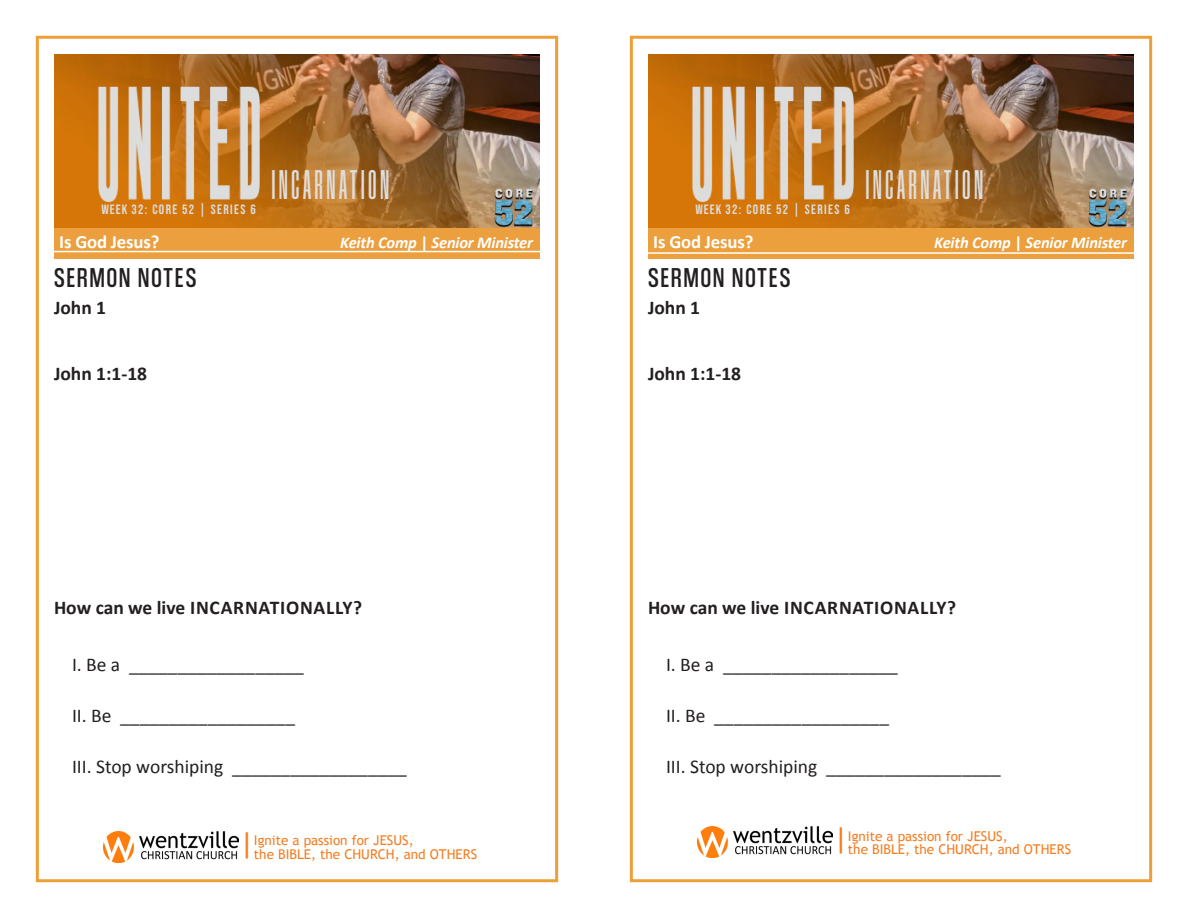
<style>
.page{position:relative;width:1188px;height:918px;background:#fff}
.page>*{position:absolute;margin:0;border:0;box-sizing:border-box;transform-origin:0 0}
.t1{font:43.5px "Coolvetica Crammed Rg";letter-spacing:.09em;color:#dedede}
.t2{font:29.55px "Calibri";color:#f47d21}
.t3{font:28.5px "Coolvetica Condensed Rg";letter-spacing:.075em;color:#231f20}
.t4{font:19.5px "Calibri";color:#231f20}
.t5{font:700 19.5px "Calibri";letter-spacing:.04em;color:#231f20}
.t6{font:700 19.5px "Calibri";color:#231f20}
.t7{font:700 18.75px "Calibri";letter-spacing:-.01em;color:#fff}
.t8{font:italic 700 16.5px "Calibri";letter-spacing:-.01em;color:#fff}
.t9{font:13.5px "Trebuchet MS";color:#f47d21}
.t10{font:13.5px "Bebas Neue";letter-spacing:.1em;color:#ddddde}
.s1{font-style:normal}
</style>
<div class="page">
<div style="left:630px;top:36px;width:522px;height:846px;border:3px solid #ed9f38"></div>
<div style="left:36px;top:36px;width:522px;height:846px;border:3px solid #ed9f38"></div>
<img style="left:54px;top:54px;width:486px;height:175px">
<div style="left:54px;top:229px;width:486px;height:30px;background:#ec9f3f"></div>
<img style="left:104px;top:831px;width:135px;height:31px">
<img style="left:698px;top:827px;width:135px;height:31px">
<hr style="left:50px;top:251px;width:490px;height:1px;background:#fff">
<img style="left:648px;top:54px;width:486px;height:175px">
<div style="left:648px;top:229px;width:486px;height:30px;background:#ec9f3d"></div>
<hr style="left:648px;top:252px;width:490px;height:2px;background:#fff">
<p class="t1" style="left:272px;top:162px;width:119px">INCARNATION</p>
<p class="t1" style="left:866px;top:162px;width:119px">INCARNATION</p>
<p class="t10" style="left:101px;top:202px;width:156px">WEEK 32: CORE 52 | SERIES 6</p>
<p class="t10" style="left:695px;top:202px;width:156px">WEEK 32: CORE 52 | SERIES 6</p>
<p class="t7" style="left:59px;top:229px;width:102px">Is God Jesus?</p>
<p class="t8" style="left:340px;top:231px;width:194px">Keith Comp <span class="s1">|</span> Senior Minister</p>
<p class="t3" style="left:54px;top:260px;width:144px">SERMON NOTES</p>
<p class="t6" style="left:54px;top:294px;width:54px">John 1</p>
<p class="t7" style="left:653px;top:229px;width:102px">Is God Jesus?</p>
<p class="t8" style="left:934px;top:231px;width:194px">Keith Comp <span class="s1">|</span> Senior Minister</p>
<p class="t3" style="left:648px;top:260px;width:144px">SERMON NOTES</p>
<p class="t6" style="left:648px;top:294px;width:54px">John 1</p>
<p class="t6" style="left:54px;top:360px;width:95px">John 1:1-18</p>
<p class="t6" style="left:648px;top:360px;width:95px">John 1:1-18</p>
<p class="t5" style="left:54px;top:594px;width:310px">How can we live INCARNATIONALLY?</p>
<p class="t5" style="left:648px;top:594px;width:310px">How can we live INCARNATIONALLY?</p>
<p class="t4" style="left:72px;top:651px;width:233px">I. Be a __________________</p>
<p class="t4" style="left:72px;top:702px;width:225px">II. Be __________________</p>
<p class="t4" style="left:72px;top:753px;width:336px">III. Stop worshiping __________________</p>
<p class="t4" style="left:666px;top:651px;width:233px">I. Be a __________________</p>
<p class="t4" style="left:666px;top:702px;width:225px">II. Be __________________</p>
<p class="t4" style="left:666px;top:753px;width:336px">III. Stop worshiping __________________</p>
<p class="t2" style="left:240px;top:823px;width:15px">|</p>
<p class="t9" style="left:254px;top:833px;width:161px">Ignite a passion for JESUS,</p>
<p class="t9" style="left:254px;top:846px;width:225px">the BIBLE, the CHURCH, and OTHERS</p>
<p class="t2" style="left:834px;top:818px;width:15px">|</p>
<p class="t9" style="left:848px;top:828px;width:161px">Ignite a passion for JESUS,</p>
<p class="t9" style="left:848px;top:841px;width:225px">the BIBLE, the CHURCH, and OTHERS</p>
</div>
